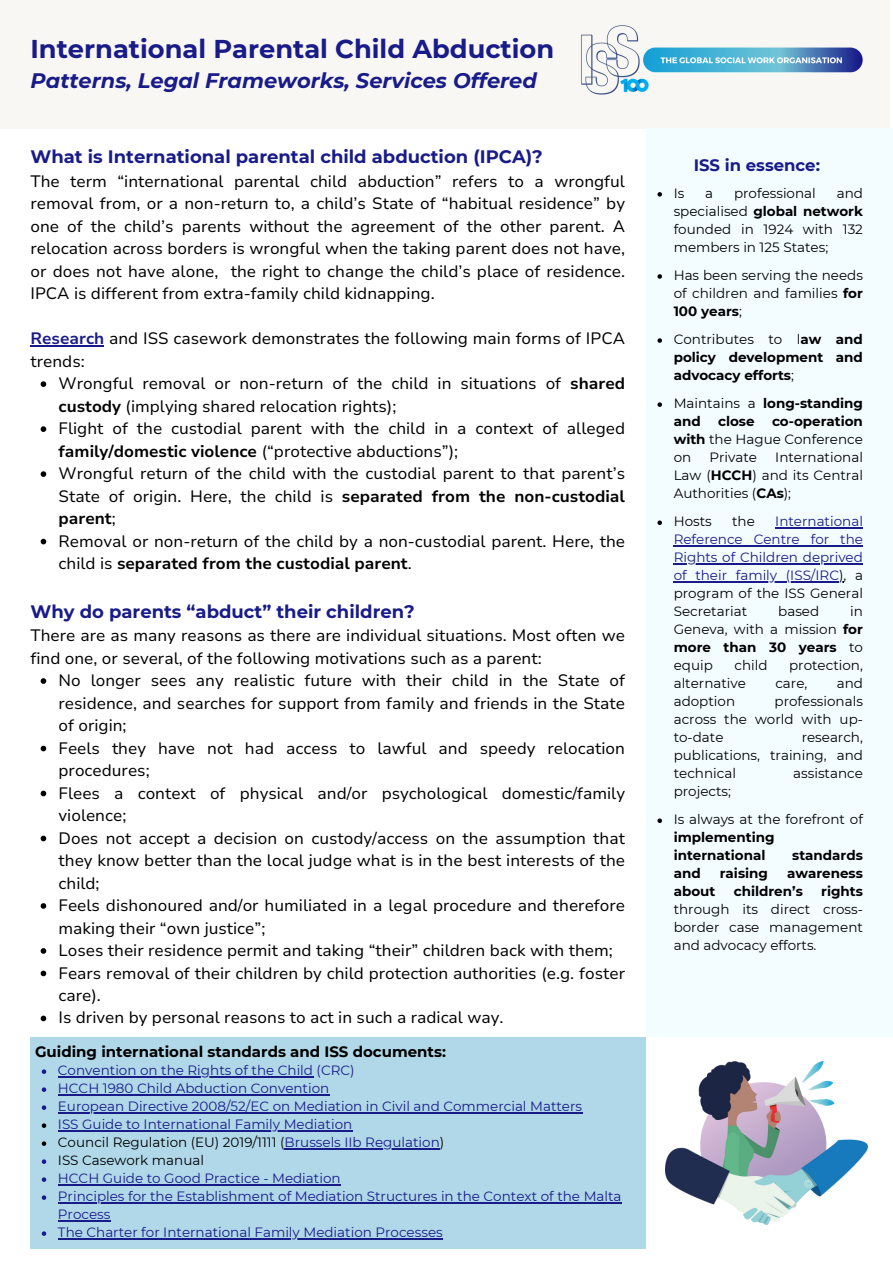
<style>
.page{position:relative;width:893px;height:1264px;background:#fff}
.page>*{position:absolute;margin:0;border:0;box-sizing:border-box;transform-origin:0 0}
.t1{font:700 25.65px "Montserrat";color:#181b88}
.t2{font:italic 700 21px "Montserrat";color:#181b88}
.t3{font:700 18px "Montserrat";color:#181b88}
.t4{font:16.5px/22.5px "Nunito Sans 10 pt";color:#000}
.t5{font:700 16.5px "Montserrat";color:#181b88}
.t6{font:700 15px "Montserrat";color:#000}
.t7{font:13.5px/18px "Montserrat";color:#000;text-align:justify}
.t8{font:13.5px/18px "Montserrat";color:#181b88;text-align:justify}
.t9{font:700 13.5px/18px "Montserrat";color:#000}
.s1{font-weight:700;color:#181b88}
.s2{font-weight:700}
.s3{color:#181b88}
.s4{font-weight:400}
.s5{color:#000}
</style>
<div class="page">
<svg style="left:41px;top:381px;width:5px;height:6px"></svg>
<svg style="left:41px;top:426px;width:5px;height:6px"></svg>
<svg style="left:41px;top:471px;width:5px;height:6px"></svg>
<svg style="left:41px;top:539px;width:5px;height:5px"></svg>
<svg style="left:41px;top:678px;width:5px;height:6px"></svg>
<svg style="left:41px;top:745px;width:5px;height:6px"></svg>
<svg style="left:41px;top:790px;width:5px;height:6px"></svg>
<svg style="left:41px;top:835px;width:5px;height:6px"></svg>
<svg style="left:41px;top:903px;width:5px;height:5px"></svg>
<svg style="left:41px;top:948px;width:5px;height:5px"></svg>
<svg style="left:41px;top:970px;width:5px;height:6px"></svg>
<svg style="left:41px;top:1015px;width:5px;height:6px"></svg>
<hr style="left:30px;top:345px;width:74px;height:1px;background:#181b88">
<div style="left:0;top:0;width:889px;height:128px;background:#f8f7f4"></div>
<img style="left:578px;top:16px;width:286px;height:96px">
<div style="left:646px;top:128px;width:221px;height:908px;background:#f3fcff"></div>
<svg style="left:657px;top:192px;width:5px;height:5px"></svg>
<svg style="left:657px;top:274px;width:5px;height:5px"></svg>
<svg style="left:657px;top:338px;width:5px;height:5px"></svg>
<svg style="left:657px;top:402px;width:5px;height:5px"></svg>
<svg style="left:657px;top:520px;width:5px;height:5px"></svg>
<hr style="left:775px;top:527px;width:87px;height:1px;background:#181b88">
<hr style="left:673px;top:545px;width:189px;height:1px;background:#181b88">
<hr style="left:673px;top:563px;width:189px;height:1px;background:#181b88">
<hr style="left:673px;top:581px;width:166px;height:1px;background:#181b88">
<svg style="left:657px;top:818px;width:5px;height:5px"></svg>
<div style="left:867px;top:128px;width:25px;height:908px;background:#f3fcff"></div>
<div style="left:30px;top:1036px;width:616px;height:212px;background:#b0d8e8"></div>
<svg style="left:42px;top:1069px;width:4px;height:4px"></svg>
<hr style="left:58px;top:1076px;width:255px;height:1px;background:#181b88">
<svg style="left:42px;top:1087px;width:4px;height:4px"></svg>
<hr style="left:58px;top:1094px;width:271px;height:1px;background:#181b88">
<svg style="left:42px;top:1105px;width:4px;height:4px"></svg>
<hr style="left:58px;top:1112px;width:524px;height:1px;background:#181b88">
<svg style="left:42px;top:1123px;width:4px;height:4px"></svg>
<hr style="left:58px;top:1130px;width:294px;height:1px;background:#181b88">
<svg style="left:42px;top:1141px;width:4px;height:4px"></svg>
<hr style="left:284px;top:1148px;width:156px;height:1px;background:#181b88">
<svg style="left:42px;top:1159px;width:4px;height:4px"></svg>
<svg style="left:42px;top:1177px;width:4px;height:4px"></svg>
<hr style="left:58px;top:1184px;width:282px;height:1px;background:#181b88">
<svg style="left:42px;top:1195px;width:4px;height:4px"></svg>
<hr style="left:58px;top:1202px;width:563px;height:1px;background:#181b88">
<hr style="left:58px;top:1220px;width:52px;height:1px;background:#181b88">
<svg style="left:42px;top:1231px;width:4px;height:4px"></svg>
<hr style="left:58px;top:1238px;width:384px;height:1px;background:#181b88">
<img style="left:665px;top:1061px;width:201px;height:163px">
<p class="t1" style="left:30px;top:33px;width:525px">International Parental Child Abduction</p>
<p class="t2" style="left:30px;top:68px;width:508px">Patterns, Legal Frameworks, Services Offered</p>
<p class="t3" style="left:30px;top:146px;width:514px">What is International parental child abduction (IPCA)?</p>
<p class="t4" style="left:30px;top:170px;width:596px;text-align:justify">The term “international parental child abduction” refers to a wrongful removal from, or a non-return to, a child’s State of “habitual residence” by one of the child’s parents without the agreement of the other parent. A relocation across borders is wrongful when the taking parent does not have, or does not have alone, the right to change the child’s place of residence.<br>IPCA is different from extra-family child kidnapping.</p>
<p class="t4" style="left:30px;top:327px;width:596px"><span class="s1">Research</span> and ISS casework demonstrates the following main forms of IPCA trends:</p>
<p class="t4" style="left:59px;top:372px;width:568px">Wrongful removal or non-return of the child in situations of <span class="s2">shared custody</span> (implying shared relocation rights);</p>
<p class="t4" style="left:59px;top:417px;width:568px">Flight of the custodial parent with the child in a context of alleged <span class="s2">family/domestic violence</span> (“protective abductions”);</p>
<p class="t4" style="left:59px;top:462px;width:568px;text-align:justify">Wrongful return of the child with the custodial parent to that parent’s State of origin. Here, the child is <span class="s2">separated from the non-custodial parent</span>;</p>
<p class="t4" style="left:59px;top:530px;width:568px">Removal or non-return of the child by a non-custodial parent. Here, the child is <span class="s2">separated from the custodial parent</span>.</p>
<p class="t3" style="left:30px;top:600px;width:386px">Why do parents “abduct” their children?</p>
<p class="t4" style="left:30px;top:624px;width:596px">There are as many reasons as there are individual situations. Most often we find one, or several, of the following motivations such as a parent:</p>
<p class="t4" style="left:59px;top:669px;width:568px;text-align:justify">No longer sees any realistic future with their child in the State of residence, and searches for support from family and friends in the State of origin;</p>
<p class="t4" style="left:59px;top:737px;width:568px">Feels they have not had access to lawful and speedy relocation procedures;</p>
<p class="t4" style="left:59px;top:781px;width:568px">Flees a context of physical and/or psychological domestic/family violence;</p>
<p class="t4" style="left:59px;top:826px;width:568px;text-align:justify">Does not accept a decision on custody/access on the assumption that they know better than the local judge what is in the best interests of the child;</p>
<p class="t4" style="left:59px;top:894px;width:568px">Feels dishonoured and/or humiliated in a legal procedure and therefore making their “own justice”;</p>
<p class="t4" style="left:59px;top:939px;width:556px">Loses their residence permit and taking “their” children back with them;</p>
<p class="t4" style="left:59px;top:961px;width:568px">Fears removal of their children by child protection authorities (e.g. foster care).</p>
<p class="t4" style="left:59px;top:1006px;width:446px">Is driven by personal reasons to act in such a radical way.</p>
<p class="t6" style="left:35px;top:1042px;width:412px">Guiding international standards and ISS documents:</p>
<p class="t8" style="left:58px;top:1061px;width:298px">Convention on the Rights of the Child (CRC)</p>
<p class="t8" style="left:58px;top:1079px;width:273px">HCCH 1980 Child Abduction Convention</p>
<p class="t8" style="left:58px;top:1097px;width:525px">European Directive 2008/52/EC on Mediation in Civil and Commercial Matters</p>
<p class="t8" style="left:58px;top:1115px;width:296px">ISS Guide to International Family Mediation</p>
<p class="t7" style="left:58px;top:1133px;width:388px">Council Regulation (EU) 2019/1111 (<span class="s3">Brussels IIb Regulation</span>)</p>
<p class="t7" style="left:58px;top:1151px;width:148px">ISS Casework manual</p>
<p class="t8" style="left:58px;top:1169px;width:284px">HCCH Guide to Good Practice - Mediation</p>
<p class="t8" style="left:58px;top:1187px;width:565px">Principles for the Establishment of Mediation Structures in the Context of the Malta<br>Process</p>
<p class="t8" style="left:58px;top:1223px;width:386px">The Charter for International Family Mediation Processes</p>
<p class="t5" style="left:693px;top:155px;width:128px">ISS in essence:</p>
<p class="t7" style="left:673px;top:184px;width:12px">Is</p>
<p class="t7" style="left:705px;top:184px;width:9px">a</p>
<p class="t7" style="left:734px;top:184px;width:83px">professional</p>
<p class="t7" style="left:673px;top:184px;width:191px;text-indent:163px">and specialised <span class="s2">global network </span>founded in 1924 with 132 members in 125 States;</p>
<p class="t7" style="left:673px;top:266px;width:191px">Has been serving the needs of children and families <span class="s2">for 100 years</span>;</p>
<p class="t9" style="left:673px;top:330px;width:191px;text-align:justify"><span class="s4">Contributes to l</span>aw and policy development and advocacy efforts<span class="s4">;</span></p>
<p class="t9" style="left:673px;top:394px;width:191px"><span class="s4">Maintains a</span> long-standing and</p>
<p class="t7" style="left:673px;top:412px;width:191px;text-indent:98px"><span class="s2">co-operation with</span> the Hague Conference on</p>
<p class="t9" style="left:718px;top:412px;width:38px">close</p>
<p class="t7" style="left:673px;top:448px;width:191px;text-indent:102px">International Law (<span class="s2">HCCH</span>) and its Central Authorities (<span class="s2">CAs</span>);</p>
<p class="t7" style="left:673px;top:512px;width:40px">Hosts</p>
<p class="t7" style="left:732px;top:512px;width:24px">the</p>
<p class="t7" style="left:709px;top:448px;width:49px">Private</p>
<p class="t8" style="left:673px;top:512px;width:191px;text-indent:102px">International Reference Centre for the Rights of Children deprived of their family (ISS/IRC<span class="s5">), a program of the ISS General Secretariat</span></p>
<p class="t7" style="left:673px;top:602px;width:191px;text-indent:176px">in Geneva, with a mission <span class="s2">for more than 30 years</span> to equip</p>
<p class="t7" style="left:778px;top:602px;width:42px">based</p>
<p class="t7" style="left:734px;top:656px;width:35px">child</p>
<p class="t7" style="left:789px;top:656px;width:75px">protection,</p>
<p class="t7" style="left:673px;top:674px;width:74px">alternative</p>
<p class="t7" style="left:775px;top:674px;width:33px">care,</p>
<p class="t7" style="left:836px;top:674px;width:28px">and</p>
<p class="t7" style="left:673px;top:692px;width:63px">adoption</p>
<p class="t7" style="left:673px;top:692px;width:191px;text-indent:101px">professionals across the world with up&shy;to-date</p>
<p class="t7" style="left:673px;top:728px;width:191px;text-indent:128px">research, publications, training, and technical</p>
<p class="t7" style="left:793px;top:764px;width:71px">assistance</p>
<p class="t7" style="left:673px;top:782px;width:59px">projects;</p>
<p class="t9" style="left:673px;top:810px;width:191px"><span class="s4">Is always at the forefront of </span>implementing international</p>
<p class="t9" style="left:792px;top:846px;width:72px">standards</p>
<p class="t9" style="left:673px;top:864px;width:28px">and</p>
<p class="t9" style="left:719px;top:864px;width:50px">raising</p>
<p class="t9" style="left:787px;top:864px;width:77px">awareness</p>
<p class="t9" style="left:673px;top:882px;width:43px">about</p>
<p class="t9" style="left:733px;top:882px;width:71px">children’s</p>
<p class="t7" style="left:673px;top:882px;width:191px;text-indent:147px"><span class="s2">rights </span>through its direct cross&shy;border case management and advocacy efforts.</p>
</div>
